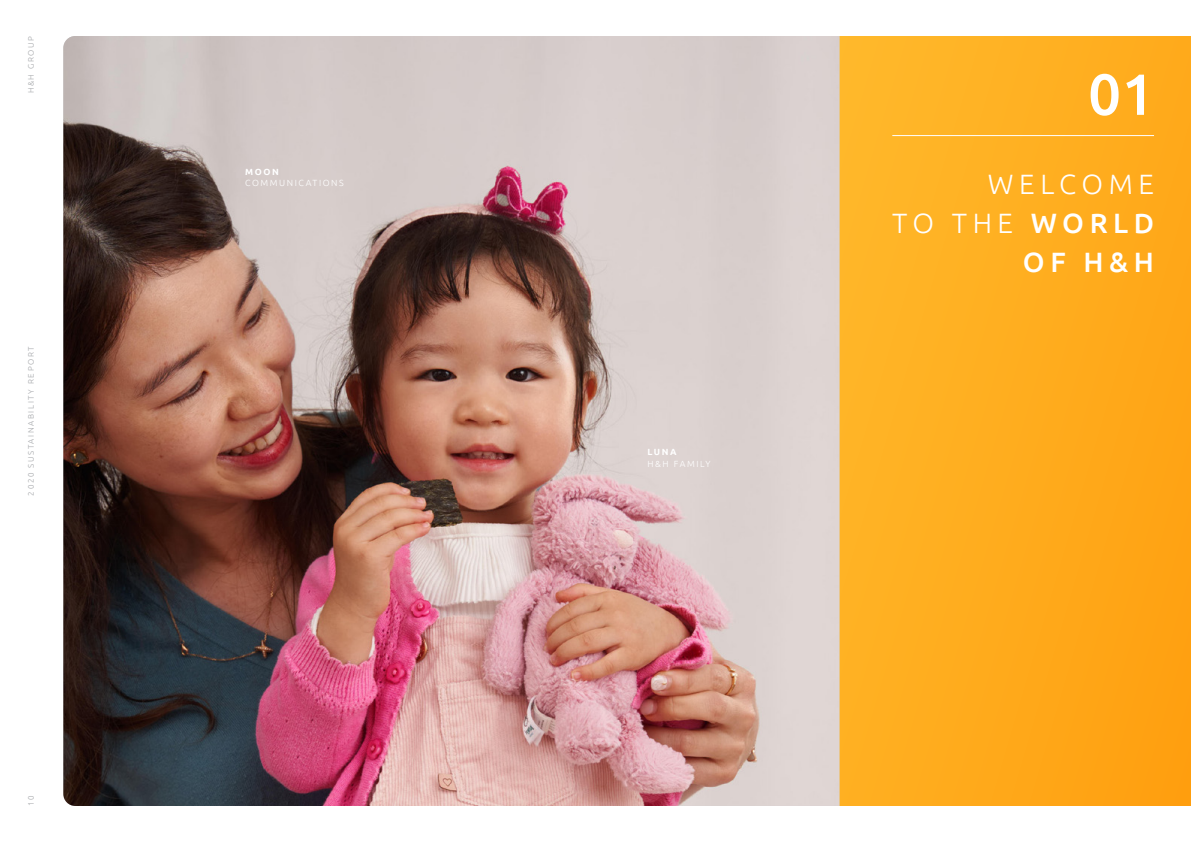
<style>
.page{position:relative;width:1191px;height:842px;background:#fff}
.page>*{position:absolute;margin:0;border:0;box-sizing:border-box;transform-origin:0 0}
.t1{font:500 58px "Ubuntu";color:#fff}
.t2{font:300 28px/39px "Ubuntu";letter-spacing:.2em;color:#fff;text-align:right}
.t3{font:300 8.9px "Ubuntu";letter-spacing:.175em;color:#fff}
.t4{font:700 8.9px "Ubuntu";letter-spacing:.175em;color:#fff}
.t5{font:300 8px "Ubuntu";letter-spacing:.2em;color:#a7a9ac}
.s1{font-weight:500}
</style>
<div class="page">
<div style="left:839px;top:36px;width:352px;height:770px;background:#ffad1e"></div>
<hr style="left:892px;top:135px;width:262px;height:1px;background:#fff">
<img style="left:63px;top:36px;width:776px;height:770px">
<p class="t5" style="left:26px;top:93px;width:59px;rotate:-90deg">H&amp;H GROUP</p>
<p class="t5" style="left:26px;top:496px;width:151px;rotate:-90deg">2020 SUSTAINABILITY REPORT</p>
<p class="t5" style="left:26px;top:806px;width:12px;rotate:-90deg">10</p>
<p class="t4" style="left:245px;top:167px;width:35px">MOON</p>
<p class="t3" style="left:245px;top:177px;width:100px">COMMUNICATIONS</p>
<p class="t4" style="left:647px;top:446px;width:31px">LUNA</p>
<p class="t3" style="left:647px;top:458px;width:64px">H&amp;H FAMILY</p>
<h1 class="t1" style="left:1088px;top:58px;width:67px">01</h1>
<h2 class="t2" style="left:892px;top:164px;width:263px">WELCOME<br>TO THE <span class="s1">WORLD<br>OF H&amp;H</span></h2>
</div>
